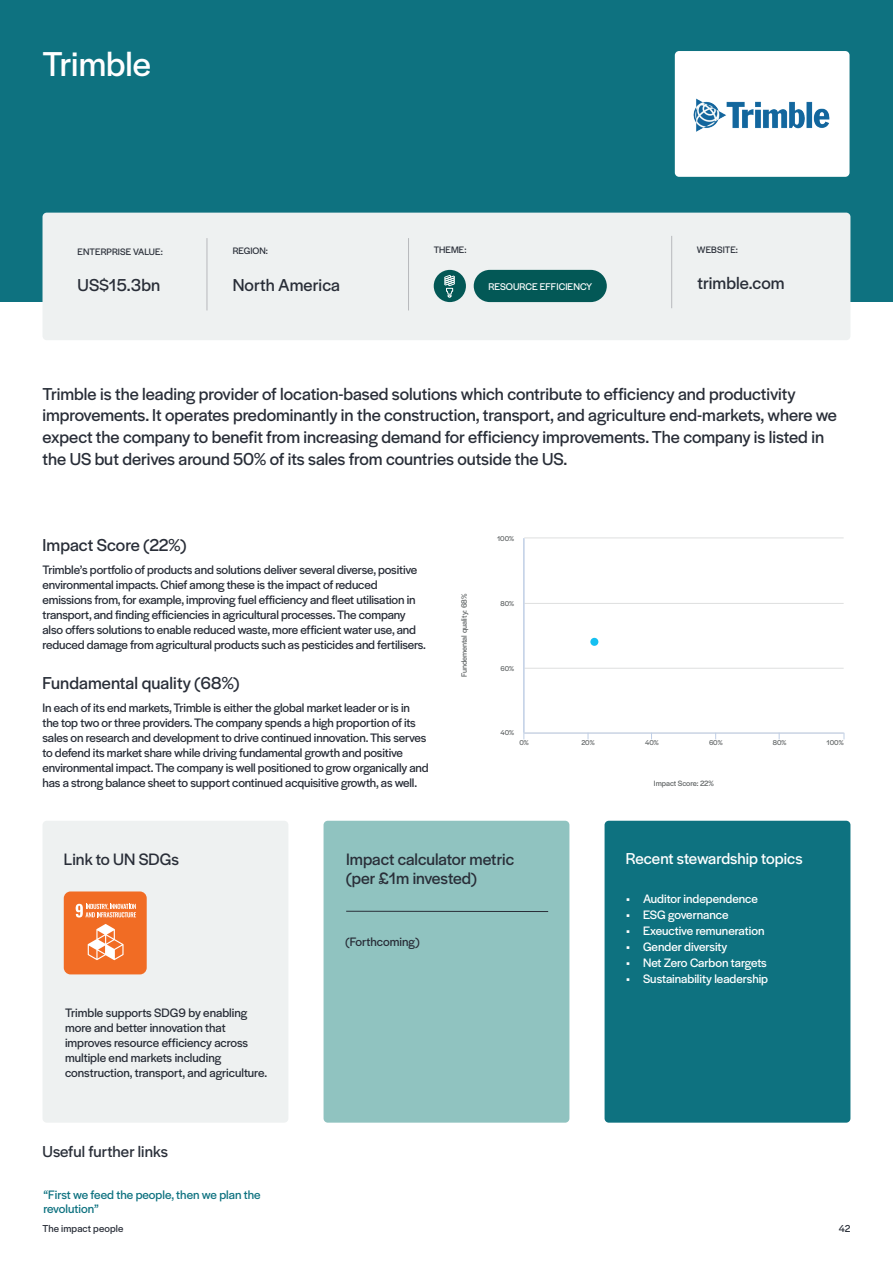
<style>
.page{position:relative;width:893px;height:1263px;background:#fff}
.page>*{position:absolute;margin:0;border:0;box-sizing:border-box;transform-origin:0 0}
.t1{font:36px "Halyard Display";color:#fff}
.t2{font:18px/21.8px "Halyard Display";color:#292e38}
.t3{font:17.25px/19.5px "Halyard Display";color:#292e38}
.t4{font:16.5px "Halyard Display";color:#fff}
.t5{font:16.5px "Halyard Display";letter-spacing:.005em;color:#292e38}
.t6{font:12.75px/15px "Halyard Display";letter-spacing:-.01em;color:#292e38}
.t7{font:12.75px "Halyard Display";color:#fff}
.t8{font:12.75px/14.2px "Halyard Display";color:#0e7280}
.t9{font:10.5px "Halyard Display";letter-spacing:.01em;color:#292e38}
.t10{font:10.2px "Halyard Display";letter-spacing:.005em;color:#fff}
.t11{font:9.75px "Halyard Display";letter-spacing:.005em;color:#292e38}
.t12{font:7.95px "Halyard Display";color:#5d6162}
.t13{font:7.35px "Halyard Display";letter-spacing:-.005em;color:#5d6162}
</style>
<div class="page">
<div style="left:0;top:0;width:893px;height:302px;background:#0e7280"></div>
<div style="left:43px;top:213px;width:807px;height:127px;background:#eef1f1;border-radius:4px"></div>
<div style="left:43px;top:821px;width:245px;height:302px;background:#eef1f1;border-radius:4px"></div>
<div style="left:605px;top:821px;width:245px;height:302px;background:#0e7280;border-radius:4px"></div>
<div style="left:324px;top:821px;width:245px;height:302px;background:#90c3c0;border-radius:4px"></div>
<div style="left:675px;top:51px;width:174px;height:126px;background:#fff;border-radius:4px"></div>
<hr style="left:207px;top:238px;width:1px;height:72px;background:#b7b9bc">
<hr style="left:408px;top:238px;width:1px;height:72px;background:#b7b9bc">
<hr style="left:671px;top:236px;width:1px;height:72px;background:#b7b9bc">
<div style="left:474px;top:270px;width:133px;height:32px;background:#035856;border-radius:16px"></div>
<div style="left:434px;top:270px;width:32px;height:32px;background:#035856;border-radius:50%"></div>
<svg style="left:444px;top:275px;width:11px;height:23px"></svg>
<div style="left:64px;top:891px;width:83px;height:83px;background:#f16c24;border-radius:7px"></div>
<svg style="left:76px;top:904px;width:60px;height:13px"></svg>
<svg style="left:88px;top:924px;width:36px;height:36px"></svg>
<hr style="left:346px;top:911px;width:202px;height:1px;background:#292e38">
<hr style="left:524px;top:668px;width:320px;height:1px;background:#dedfdf">
<hr style="left:524px;top:603px;width:320px;height:1px;background:#dedfdf">
<hr style="left:524px;top:538px;width:320px;height:1px;background:#dedfdf">
<hr style="left:524px;top:733px;width:320px;height:1px;background:#bfcee5">
<hr style="left:523px;top:538px;width:1px;height:195px;background:#bfcee5">
<div style="left:590px;top:638px;width:8px;height:8px;background:#15c0f1;border-radius:50%"></div>
<img style="left:693px;top:98px;width:137px;height:34px">
<h1 class="t1" style="left:43px;top:39px;width:110px">Trimble</h1>
<p class="t11" style="left:78px;top:245px;width:87px">ENTERPRISE VALUE:</p>
<p class="t11" style="left:233px;top:244px;width:37px">REGION:</p>
<p class="t11" style="left:434px;top:243px;width:34px">THEME:</p>
<p class="t11" style="left:697px;top:242px;width:43px">WEBSITE:</p>
<p class="t10" style="left:488px;top:279px;width:105px">RESOURCE EFFICIENCY</p>
<h2 class="t2" style="left:78px;top:274px;width:84px">US$15.3bn</h2>
<h2 class="t2" style="left:233px;top:273px;width:109px">North America</h2>
<h2 class="t2" style="left:697px;top:271px;width:89px">trimble.com</h2>
<p class="t2" style="left:43px;top:382px;width:796px">Trimble is the leading provider of location-based solutions which contribute to efficiency and productivity improvements. It operates predominantly in the construction, transport, and agriculture end-markets, where we expect the company to benefit from increasing demand for efficiency improvements. The company is listed in the US but derives around 50% of its sales from countries outside the US.</p>
<h2 class="t2" style="left:43px;top:533px;width:145px">Impact Score (22%)</h2>
<p class="t6" style="left:43px;top:562px;width:385px">Trimble’s portfolio of products and solutions deliver several diverse, positive environmental impacts. Chief among these is the impact of reduced emissions from, for example, improving fuel efficiency and fleet utilisation in transport, and finding efficiencies in agricultural processes. The company also offers solutions to enable reduced waste, more efficient water use, and reduced damage from agricultural products such as pesticides and fertilisers.</p>
<h2 class="t2" style="left:43px;top:671px;width:198px">Fundamental quality (68%)</h2>
<p class="t6" style="left:43px;top:700px;width:388px">In each of its end markets, Trimble is either the global market leader or is in the top two or three providers. The company spends a high proportion of its sales on research and development to drive continued innovation. This serves to defend its market share while driving fundamental growth and positive environmental impact. The company is well positioned to grow organically and has a strong balance sheet to support continued acquisitive growth, as well.</p>
<p class="t12" style="left:459px;top:677px;width:85px;rotate:-90deg">Fundemental quality: 68%</p>
<p class="t13" style="left:497px;top:533px;width:19px">100%</p>
<p class="t13" style="left:501px;top:598px;width:15px">80%</p>
<p class="t13" style="left:500px;top:663px;width:15px">60%</p>
<p class="t13" style="left:500px;top:728px;width:15px">40%</p>
<p class="t13" style="left:519px;top:738px;width:11px">0%</p>
<p class="t13" style="left:581px;top:738px;width:15px">20%</p>
<p class="t13" style="left:645px;top:738px;width:15px">40%</p>
<p class="t13" style="left:709px;top:738px;width:15px">60%</p>
<p class="t13" style="left:773px;top:738px;width:15px">80%</p>
<p class="t13" style="left:826px;top:738px;width:19px">100%</p>
<p class="t12" style="left:654px;top:778px;width:61px">Impact Score: 22%</p>
<h3 class="t3" style="left:64px;top:848px;width:116px">Link to UN SDGs</h3>
<p class="t4" style="left:626px;top:847px;width:178px">Recent stewardship topics</p>
<h3 class="t3" style="left:346px;top:848px;width:169px">Impact calculator metric (per £1m invested)</h3>
<p class="t6" style="left:65px;top:1004px;width:204px">Trimble supports SDG9 by enabling more and better innovation that improves resource efficiency across multiple end markets including construction, transport, and agriculture.</p>
<p class="t5" style="left:43px;top:1140px;width:127px">Useful further links</p>
<p class="t6" style="left:346px;top:933px;width:75px">(Forthcoming)</p>
<p class="t7" style="left:626px;top:890px;width:133px">• Auditor independence</p>
<p class="t7" style="left:626px;top:906px;width:104px">• ESG governance</p>
<p class="t7" style="left:626px;top:922px;width:140px">• Exeuctive remuneration</p>
<p class="t7" style="left:626px;top:938px;width:103px">• Gender diversity</p>
<p class="t7" style="left:626px;top:954px;width:142px">• Net Zero Carbon targets</p>
<p class="t7" style="left:626px;top:970px;width:144px">• Sustainability leadership</p>
<p class="t8" style="left:43px;top:1187px;width:219px">“First we feed the people, then we plan the revolution”</p>
<p class="t9" style="left:43px;top:1221px;width:82px">The impact people</p>
<p class="t9" style="left:839px;top:1221px;width:13px">42</p>
</div>
